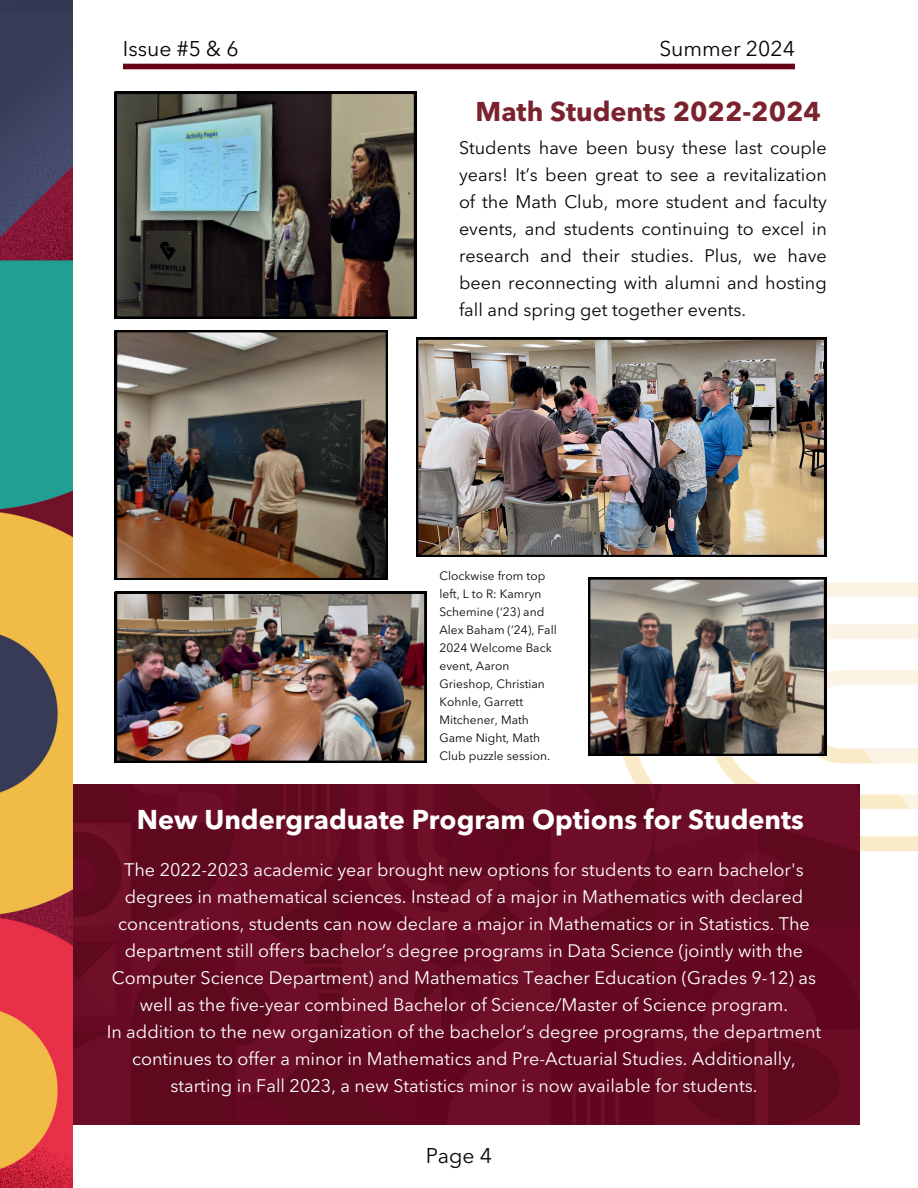
<style>
.page{position:relative;width:918px;height:1188px;background:#fff}
.page>*{position:absolute;margin:0;border:0;box-sizing:border-box;transform-origin:0 0}
.t1{font:700 27px "Avenir Next LT Pro";color:#fff}
.t2{font:700 27px "Avenir Next LT Pro";color:#7a222e}
.t3{font:21.15px "Avenir Next LT Pro";color:#080704}
.t4{font:18px/27px "Avenir Next LT Pro";color:#fff;text-align:center}
.t5{font:18px/27px "Avenir Next LT Pro";color:#080704;text-align:justify}
.t6{font:12px/18px "Avenir Next LT Pro";color:#080704}
</style>
<div class="page">
<img style="left:623px;top:537px;width:295px;height:332px">
<img style="left:72px;top:784px;width:787px;height:341px">
<img style="left:0;top:0;width:72px;height:1188px">
<div style="left:123px;top:64px;width:672px;height:5px;background:#670416"></div>
<img style="left:115px;top:592px;width:311px;height:171px">
<img style="left:115px;top:330px;width:273px;height:250px">
<img style="left:416px;top:338px;width:410px;height:219px">
<img style="left:588px;top:577px;width:238px;height:179px">
<img style="left:115px;top:92px;width:301px;height:227px">
<p class="t3" style="left:123px;top:36px;width:117px">Issue #5 &amp; 6</p>
<p class="t3" style="left:659px;top:36px;width:137px">Summer 2024</p>
<h1 class="t2" style="left:476px;top:95px;width:347px">Math Students 2022-2024</h1>
<p class="t5" style="left:459px;top:134px;width:369px">Students have been busy these last couple years! It’s been great to see a revitalization of the Math Club, more student and faculty events, and students continuing to excel in research and their studies. Plus, we have been reconnecting with alumni and hosting fall and spring get together events.</p>
<p class="t6" style="left:439px;top:567px;width:119px">Clockwise from top left, L to R: Kamryn<br>Schemine (‘23) and<br>Alex Baham (’24), Fall<br>2024 Welcome Back event, Aaron<br>Grieshop, Christian<br>Kohnle, Garrett<br>Mitchener, Math<br>Game Night, Math<br>Club puzzle session.</p>
<h1 class="t1" style="left:137px;top:803px;width:669px">New Undergraduate Program Options for Students</h1>
<p class="t4" style="left:107px;top:856px;width:716px">The 2022-2023 academic year brought new options for students to earn bachelor's degrees in mathematical sciences. Instead of a major in Mathematics with declared concentrations, students can now declare a major in Mathematics or in Statistics. The department still offers bachelor’s degree programs in Data Science (jointly with the Computer Science Department) and Mathematics Teacher Education (Grades 9-12) as well as the five-year combined Bachelor of Science/Master of Science program.<br>In addition to the new organization of the bachelor’s degree programs, the department continues to offer a minor in Mathematics and Pre-Actuarial Studies. Additionally, starting in Fall 2023, a new Statistics minor is now available for students.</p>
<p class="t3" style="left:426px;top:1143px;width:68px">Page 4</p>
</div>
